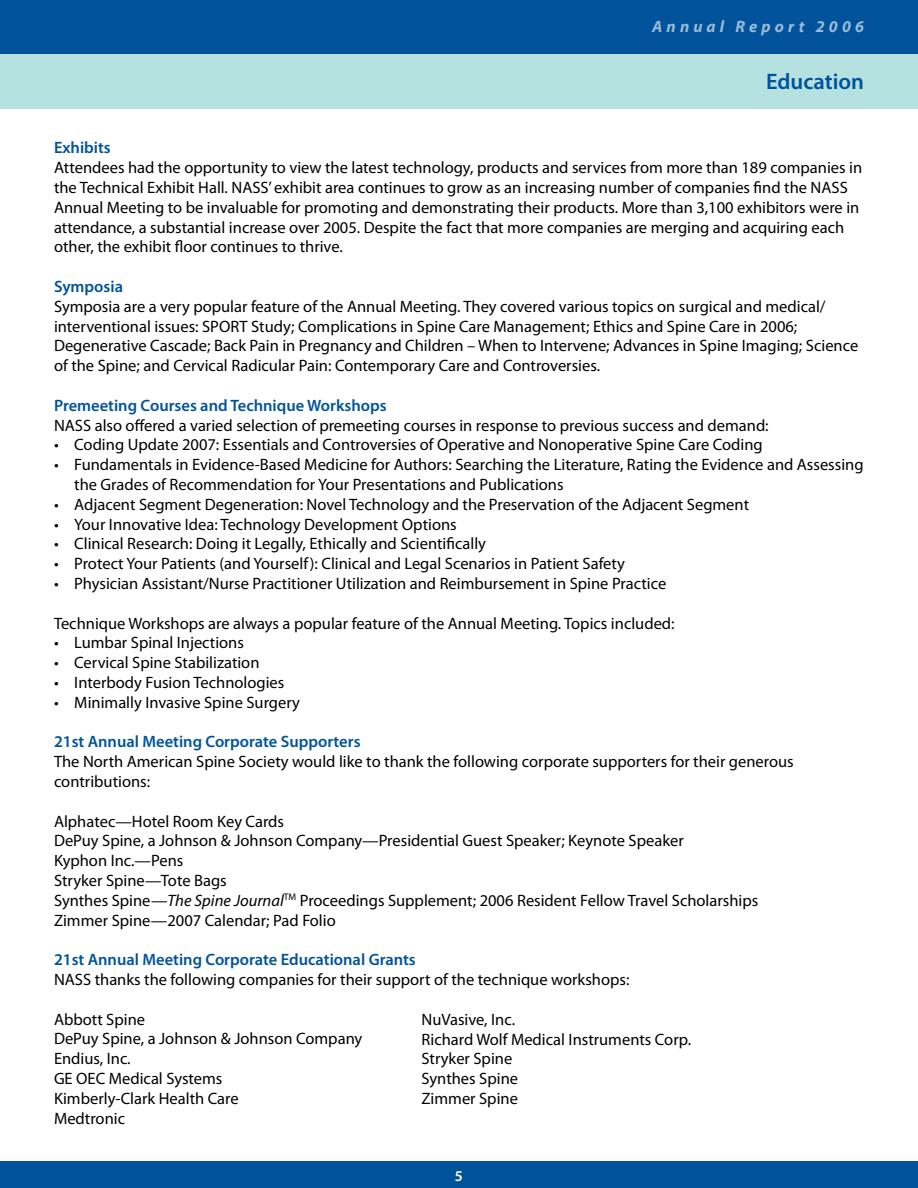
<style>
.page{position:relative;width:918px;height:1188px;background:#fff}
.page>*{position:absolute;margin:0;border:0;box-sizing:border-box;transform-origin:0 0}
.t1{font:600 22.5px "Myriad Pro";color:#00539b}
.t2{font:16.5px/19.8px "Myriad Pro";color:#000}
.t3{font:600 16.5px "Myriad Pro";color:#00539b}
.t4{font:italic 700 16.5px "Myriad Pro";letter-spacing:.25em;color:#99bad7}
.t5{font:600 15px "Myriad Pro";color:#fff}
.s1{font-style:italic}
</style>
<div class="page">
<div style="left:0;top:0;width:918px;height:90px;background:#00539b"></div>
<div style="left:0;top:1162px;width:918px;height:26px;background:#00539b"></div>
<div style="left:0;top:54px;width:918px;height:54px;background:#b5e1e1"></div>
<p class="t4" style="left:652px;top:16px;width:213px">Annual Report 2006</p>
<h1 class="t1" style="left:766px;top:67px;width:99px">Education</h1>
<p class="t3" style="left:54px;top:137px;width:58px">Exhibits</p>
<p class="t2" style="left:54px;top:157px;width:810px">Attendees had the opportunity to view the latest technology, products and services from more than 189 companies in the Technical Exhibit Hall. NASS’ exhibit area continues to grow as an increasing number of companies find the NASS Annual Meeting to be invaluable for promoting and demonstrating their products. More than 3,100 exhibitors were in attendance, a substantial increase over 2005. Despite the fact that more companies are merging and acquiring each other, the exhibit floor continues to thrive.</p>
<p class="t3" style="left:54px;top:276px;width:71px">Symposia</p>
<p class="t2" style="left:54px;top:296px;width:806px">Symposia are a very popular feature of the Annual Meeting. They covered various topics on surgical and medical/ interventional issues: SPORT Study; Complications in Spine Care Management; Ethics and Spine Care in 2006; Degenerative Cascade; Back Pain in Pregnancy and Children – When to Intervene; Advances in Spine Imaging; Science of the Spine; and Cervical Radicular Pain: Contemporary Care and Controversies.</p>
<p class="t3" style="left:54px;top:395px;width:334px">Premeeting Courses and Technique Workshops</p>
<p class="t2" style="left:54px;top:415px;width:716px">NASS also offered a varied selection of premeeting courses in response to previous success and demand:</p>
<p class="t2" style="left:54px;top:435px;width:710px">• Coding Update 2007: Essentials and Controversies of Operative and Nonoperative Spine Care Coding</p>
<p class="t2" style="left:74px;top:454px;width:791px;text-indent:-20px">• Fundamentals in Evidence-Based Medicine for Authors: Searching the Literature, Rating the Evidence and Assessing the Grades of Recommendation for Your Presentations and Publications</p>
<p class="t2" style="left:54px;top:494px;width:697px">• Adjacent Segment Degeneration: Novel Technology and the Preservation of the Adjacent Segment</p>
<p class="t2" style="left:54px;top:514px;width:404px">• Your Innovative Idea: Technology Development Options</p>
<p class="t2" style="left:54px;top:534px;width:434px">• Clinical Research: Doing it Legally, Ethically and Scientifically</p>
<p class="t2" style="left:54px;top:553px;width:572px">• Protect Your Patients (and Yourself): Clinical and Legal Scenarios in Patient Safety</p>
<p class="t2" style="left:54px;top:573px;width:614px">• Physician Assistant/Nurse Practitioner Utilization and Reimbursement in Spine Practice</p>
<p class="t2" style="left:54px;top:613px;width:622px">Technique Workshops are always a popular feature of the Annual Meeting. Topics included:</p>
<p class="t2" style="left:54px;top:633px;width:191px">• Lumbar Spinal Injections</p>
<p class="t2" style="left:54px;top:652px;width:207px">• Cervical Spine Stabilization</p>
<p class="t2" style="left:54px;top:672px;width:232px">• Interbody Fusion Technologies</p>
<p class="t2" style="left:54px;top:692px;width:248px">• Minimally Invasive Spine Surgery</p>
<p class="t3" style="left:54px;top:731px;width:308px">21st Annual Meeting Corporate Supporters</p>
<p class="t2" style="left:54px;top:751px;width:741px">The North American Spine Society would like to thank the following corporate supporters for their generous contributions:</p>
<p class="t2" style="left:54px;top:811px;width:706px">Alphatec—Hotel Room Key Cards<br>DePuy Spine, a Johnson &amp; Johnson Company—Presidential Guest Speaker; Keynote Speaker<br>Kyphon Inc.—Pens<br>Stryker Spine—Tote Bags<br>Synthes Spine—<span class="s1">The Spine Journal</span><sup>TM</sup> Proceedings Supplement; 2006 Resident Fellow Travel Scholarships Zimmer Spine—2007 Calendar; Pad Folio</p>
<p class="t3" style="left:54px;top:949px;width:363px">21st Annual Meeting Corporate Educational Grants</p>
<p class="t2" style="left:54px;top:969px;width:577px">NASS thanks the following companies for their support of the technique workshops:</p>
<p class="t2" style="left:54px;top:1009px;width:310px">Abbott Spine<br>DePuy Spine, a Johnson &amp; Johnson Company<br>Endius, Inc.<br>GE OEC Medical Systems<br>Kimberly-Clark Health Care<br>Medtronic</p>
<p class="t2" style="left:422px;top:1009px;width:271px">NuVasive, Inc.<br>Richard Wolf Medical Instruments Corp.<br>Stryker Spine<br>Synthes Spine<br>Zimmer Spine</p>
<p class="t5" style="left:455px;top:1166px;width:10px">5</p>
</div>
